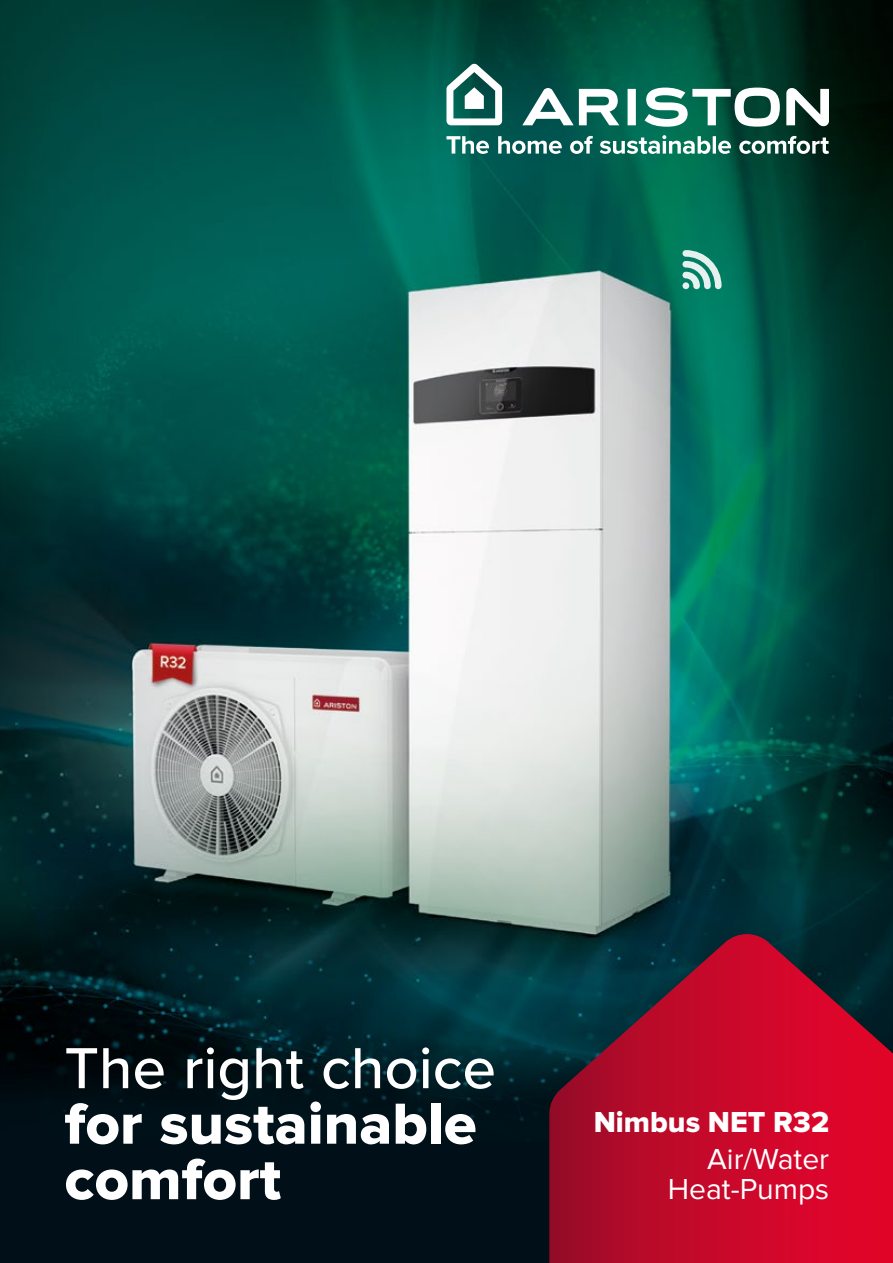
<style>
.page{position:relative;width:893px;height:1263px;background:#fff}
.page>*{position:absolute;margin:0;border:0;box-sizing:border-box;transform-origin:0 0}
.t1{font:60px/55.5px "Proxima Nova Extrabld";color:#fff}
.t2{font:500 60px "Proxima Nova";color:#fff}
.t3{font:30px/30px "Proxima Nova";color:#fff;text-align:right}
.t4{font:30px "Proxima Nova Extrabld";color:#fff}
</style>
<div class="page">
<img style="left:0;top:0;width:893px;height:995px">
<svg style="left:0;top:995px;width:549px;height:268px;background:#00141c"></svg>
<svg style="left:446px;top:63px;width:383px;height:91px"></svg>
<svg style="left:682px;top:250px;width:39px;height:39px;background:#79baac"></svg>
<svg style="left:549px;top:934px;width:344px;height:329px;background:#9c102c"></svg>
<p class="t2" style="left:65px;top:1023px;width:433px">The right choice</p>
<p class="t1" style="left:65px;top:1097px;width:414px">for sustainable comfort</p>
<p class="t4" style="left:594px;top:1105px;width:237px">Nimbus NET R32</p>
<p class="t3" style="left:668px;top:1145px;width:163px">Air/Water<br>Heat-Pumps</p>
</div>
